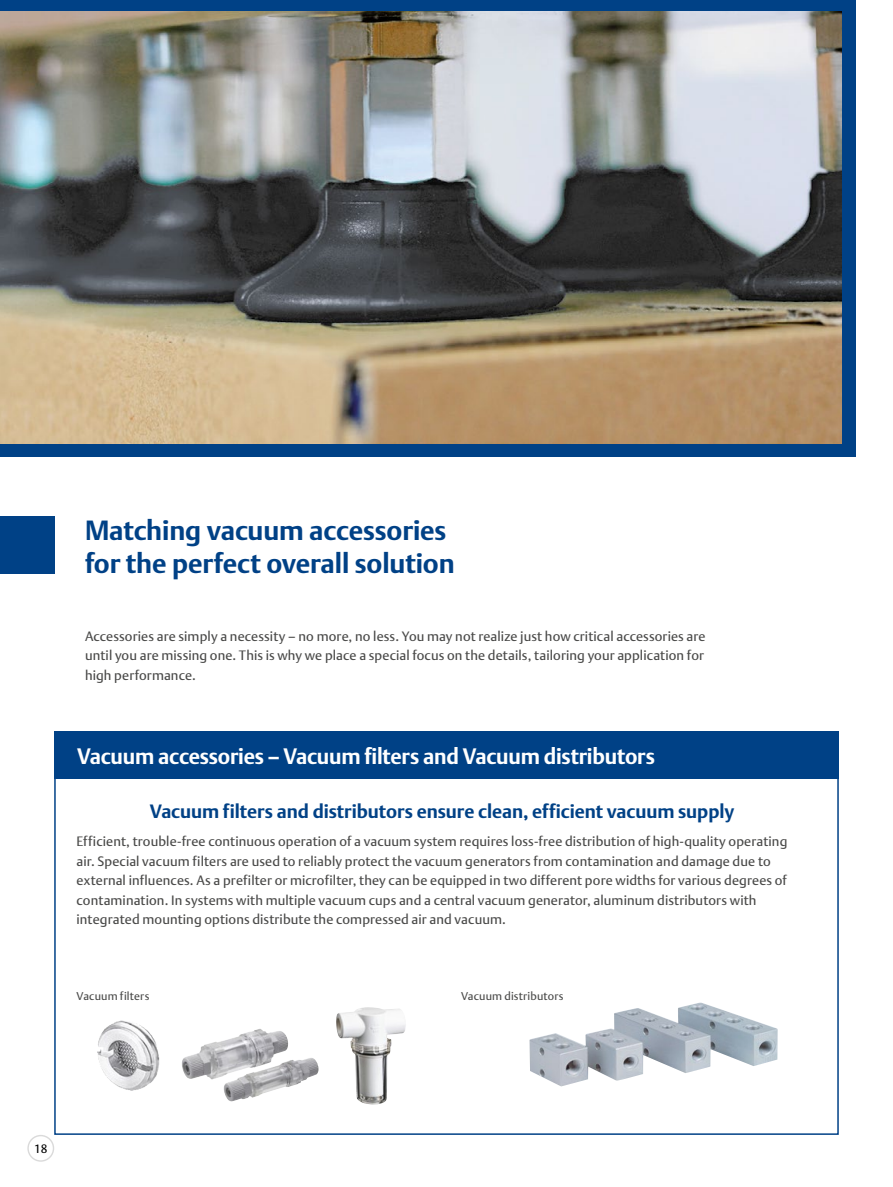
<style>
.page{position:relative;width:893px;height:1187px;background:#fff}
.page>*{position:absolute;margin:0;border:0;box-sizing:border-box;transform-origin:0 0}
.t1{font:700 27px/33.8px "DTL Argo T";letter-spacing:-.005em;color:#004186}
.t2{font:700 21.75px "DTL Argo T";letter-spacing:-.01em;color:#fff}
.t3{font:700 18.75px "DTL Argo T";letter-spacing:-.005em;color:#004186}
.t4{font:13.5px/19.5px "DTL Argo T";letter-spacing:.01em;color:#4a4a49}
.t5{font:12px "DTL Argo T";color:#000}
.t6{font:11.25px "DTL Argo T";letter-spacing:.015em;color:#4a4a49}
</style>
<div class="page">
<div style="left:27px;top:1134px;width:27px;height:27px;border:1px solid #dadada;border-radius:50%"></div>
<div style="left:0;top:0;width:855px;height:456px;background:#004186"></div>
<img style="left:529px;top:1002px;width:249px;height:84px">
<img style="left:336px;top:1007px;width:70px;height:97px">
<img style="left:182px;top:1029px;width:137px;height:72px">
<img style="left:97px;top:1020px;width:62px;height:70px">
<img style="left:0;top:11px;width:841px;height:432px">
<div style="left:0;top:516px;width:54px;height:57px;background:#004186"></div>
<div style="left:54px;top:731px;width:785px;height:48px;background:#004186"></div>
<p class="t1" style="left:85px;top:513px;width:371px">Matching vacuum accessories for the perfect overall solution</p>
<p class="t4" style="left:85px;top:626px;width:622px">Accessories are simply a necessity – no more, no less. You may not realize just how critical accessories are until you are missing one. This is why we place a special focus on the details, tailoring your application for high performance.</p>
<p class="t2" style="left:77px;top:743px;width:579px">Vacuum accessories – Vacuum filters and Vacuum distributors</p>
<p class="t3" style="left:150px;top:800px;width:586px">Vacuum filters and distributors ensure clean, efficient vacuum supply</p>
<p class="t4" style="left:77px;top:831px;width:712px">Efficient, trouble-free continuous operation of a vacuum system requires loss-free distribution of high-quality operating air. Special vacuum filters are used to reliably protect the vacuum generators from contamination and damage due to external influences. As a prefilter or microfilter, they can be equipped in two different pore widths for various degrees of contamination. In systems with multiple vacuum cups and a central vacuum generator, aluminum distributors with integrated mounting options distribute the compressed air and vacuum.</p>
<p class="t6" style="left:77px;top:988px;width:74px">Vacuum filters</p>
<p class="t6" style="left:461px;top:989px;width:104px">Vacuum distributors</p>
<p class="t5" style="left:34px;top:1141px;width:15px">18</p>
</div>
